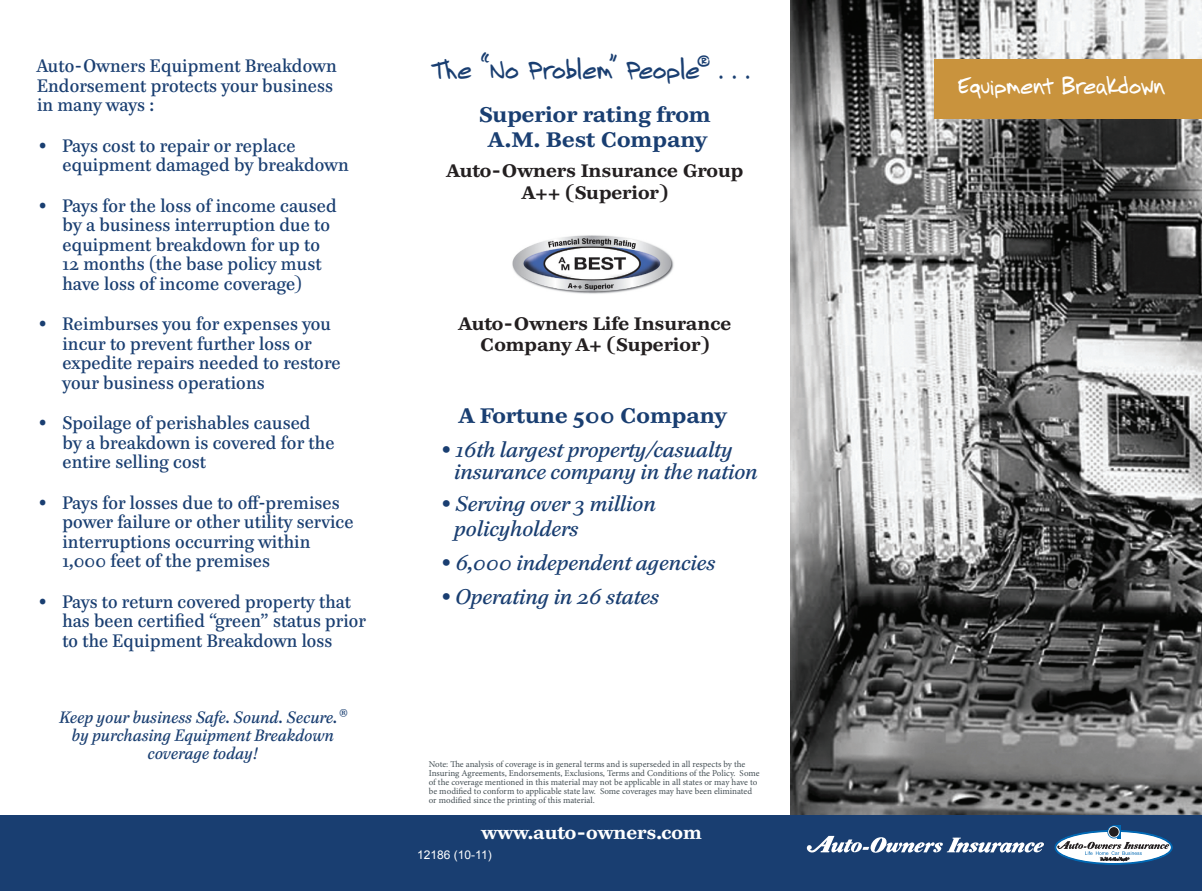
<style>
.page{position:relative;width:1202px;height:891px;background:#fff}
.page>*{position:absolute;margin:0;border:0;box-sizing:border-box;transform-origin:0 0}
.t1{font:27px "House Gen Col Printhouse";letter-spacing:-.02em;color:#193e71}
.t2{font:24px "House Gen Col Printhouse";letter-spacing:-.035em;color:#fff}
.t3{font:italic 21px "Paperback 12";color:#193e71}
.t4{font:700 21px "Paperback 9";color:#193e71}
.t5{font:18px/19.5px "Paperback 12";letter-spacing:.01em;color:#193e71;scale:.95 1}
.t6{font:700 18px "Paperback 9";color:#231f20}
.t7{font:700 18px "Paperback 9";color:#fff}
.t8{font:italic 16.5px "Paperback 12";letter-spacing:.01em;color:#193e71;scale:.94 1}
.t9{font:12px "Arial";color:#fff}
.t10{font:9px/9px "Minion Pro";letter-spacing:-.005em;color:#465156}
</style>
<div class="page">
<img style="left:790px;top:0;width:412px;height:816px">
<div style="left:0;top:816px;width:1202px;height:75px;background:#193e71"></div>
<svg style="left:1054px;top:825px;width:118px;height:40px"></svg>
<svg style="left:807px;top:836px;width:237px;height:17px"></svg>
<div style="left:934px;top:59px;width:268px;height:59px;background:#c9933d"></div>
<img style="left:512px;top:235px;width:162px;height:59px">
<p class="t5" style="left:37px;top:56px;width:317px">Auto-Owners Equipment Breakdown<br>Endorsement protects your business</p>
<p class="t5" style="left:37px;top:95px;width:125px">in many ways :</p>
<p class="t5" style="left:62px;top:136px;width:303px;text-indent:-24px">• Pays cost to repair or replace equipment damaged by breakdown</p>
<p class="t5" style="left:62px;top:196px;width:290px;text-indent:-24px">• Pays for the loss of income caused by a business interruption due to equipment breakdown for up to</p>
<p class="t5" style="left:62px;top:254px;width:274px">12 months (the base policy must</p>
<p class="t5" style="left:62px;top:274px;width:253px">have loss of income coverage)</p>
<p class="t5" style="left:62px;top:314px;width:294px;text-indent:-24px">• Reimburses you for expenses you incur to prevent further loss or expedite repairs needed to restore your business operations</p>
<p class="t5" style="left:38px;top:413px;width:288px">• Spoilage of perishables caused</p>
<p class="t5" style="left:62px;top:433px;width:288px">by a breakdown is covered for the</p>
<p class="t5" style="left:62px;top:452px;width:153px">entire selling cost</p>
<p class="t5" style="left:62px;top:493px;width:308px;text-indent:-24px">• Pays for losses due to off-premises power failure or other utility service interruptions occurring within</p>
<p class="t5" style="left:62px;top:551px;width:220px">1,000 feet of the premises</p>
<p class="t5" style="left:62px;top:592px;width:320px;text-indent:-24px">• Pays to return covered property that has been certified “green” status prior to the Equipment Breakdown loss</p>
<p class="t8" style="left:60px;top:708px;width:307px">Keep your business Safe. Sound. Secure.®</p>
<p class="t8" style="left:72px;top:726px;width:280px">by purchasing Equipment Breakdown</p>
<p class="t8" style="left:148px;top:744px;width:118px">coverage today!</p>
<p class="t1" style="left:430px;top:49px;width:321px">The “No Problem” People® . . .</p>
<p class="t4" style="left:479px;top:101px;width:233px">Superior rating from</p>
<p class="t4" style="left:488px;top:126px;width:220px">A.M. Best Company</p>
<p class="t6" style="left:447px;top:159px;width:298px">Auto-Owners Insurance Group</p>
<p class="t6" style="left:522px;top:181px;width:148px">A++ (Superior)</p>
<p class="t6" style="left:459px;top:312px;width:274px">Auto-Owners Life Insurance</p>
<p class="t6" style="left:480px;top:333px;width:231px">Company A+ (Superior)</p>
<p class="t4" style="left:459px;top:402px;width:269px">A Fortune 500 Company</p>
<p class="t3" style="left:441px;top:437px;width:293px">• 16th largest property/casualty</p>
<p class="t3" style="left:455px;top:459px;width:305px">insurance company in the nation</p>
<p class="t3" style="left:441px;top:491px;width:217px">• Serving over 3 million</p>
<p class="t3" style="left:455px;top:516px;width:126px">policyholders</p>
<p class="t3" style="left:441px;top:550px;width:276px">• 6,000 independent agencies</p>
<p class="t3" style="left:441px;top:584px;width:220px">• Operating in 26 states</p>
<p class="t10" style="left:429px;top:760px;width:318px">Note: The analysis of coverage is in general terms and is superseded in all respects by the</p>
<p class="t10" style="left:429px;top:769px;width:332px">Insuring Agreements, Endorsements, Exclusions, Terms and Conditions of the Policy. Some of the coverage mentioned in this material may not be applicable in all states or may have to be modified to conform to applicable state law. Some coverages may have been eliminated or modified since the printing of this material.</p>
<p class="t7" style="left:481px;top:821px;width:222px">www.auto-owners.com</p>
<p class="t9" style="left:417px;top:847px;width:76px">12186 (10-11)</p>
<p class="t2" style="left:957px;top:68px;width:210px">Equipment Breakdown</p>
</div>
